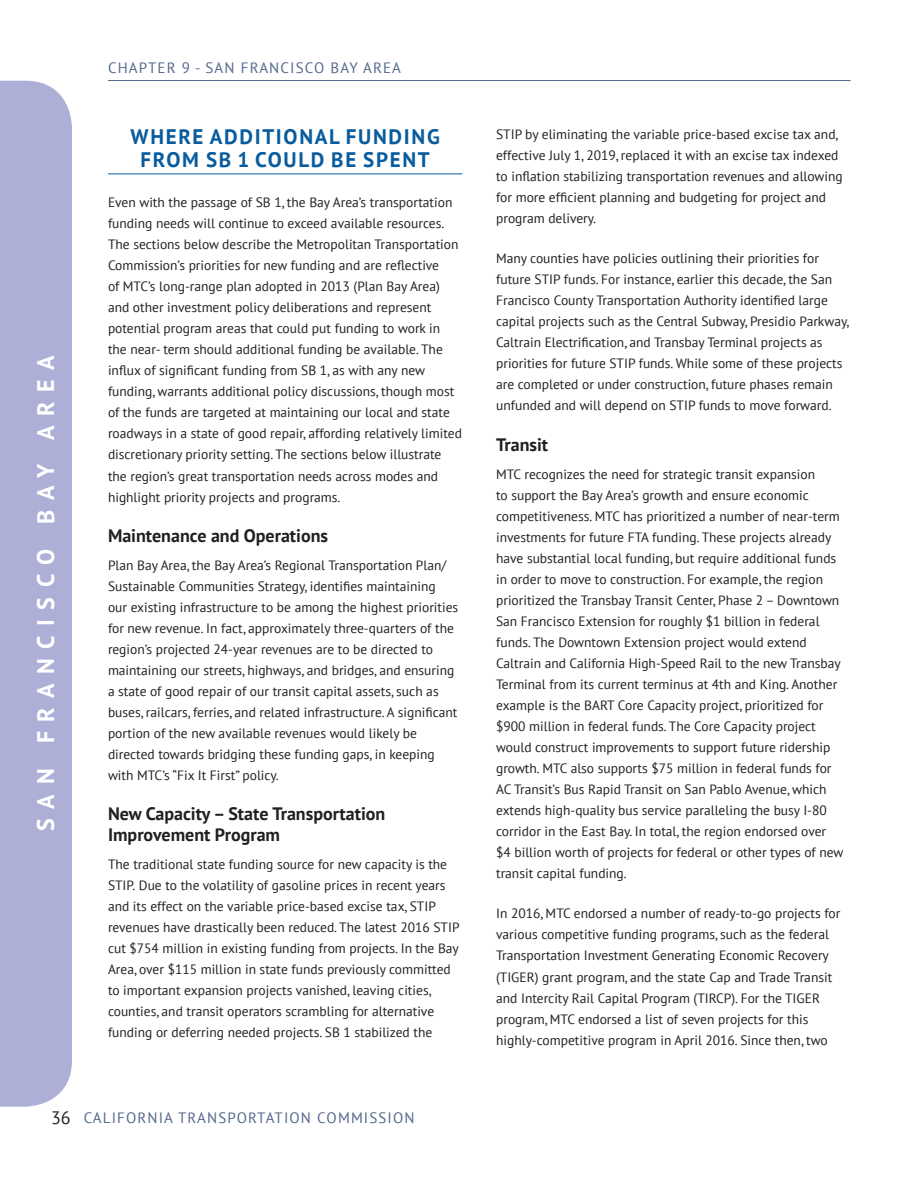
<style>
.page{position:relative;width:918px;height:1188px;background:#fff}
.page>*{position:absolute;margin:0;border:0;box-sizing:border-box;transform-origin:0 0}
.t1{font:700 24px "PT Sans";letter-spacing:.4em;color:#fff}
.t2{font:700 21px/22.5px "PT Sans";letter-spacing:.08em;color:#085c9e;text-align:center}
.t3{font:700 18px/21px "PT Sans";color:#231f20}
.t4{font:15px "PT Sans";letter-spacing:.075em;color:#54688c}
.t5{font:13.5px/21px "PT Sans";color:#231f20}
.s1{font-size:18px;color:#231f20}
</style>
<div class="page">
<div style="left:0;top:81px;width:72px;height:1026px;background:#adafd7"></div>
<hr style="left:108px;top:80px;width:742px;height:1px;background:#54688c">
<hr style="left:108px;top:174px;width:354px;height:1px;background:#085c9e">
<h1 class="t1" style="left:30px;top:831px;width:477px;rotate:-90deg">SAN FRANCISCO BAY AREA</h1>
<p class="t4" style="left:108px;top:59px;width:295px">CHAPTER 9 - SAN FRANCISCO BAY AREA</p>
<p class="t2" style="left:131px;top:125px;width:311px">WHERE ADDITIONAL FUNDING<br>FROM SB 1 COULD BE SPENT</p>
<p class="t5" style="left:108px;top:192px;width:352px">Even with the passage of SB 1, the Bay Area’s transportation funding needs will continue to exceed available resources.<br>The sections below describe the Metropolitan Transportation</p>
<p class="t5" style="left:108px;top:255px;width:333px">Commission’s priorities for new funding and are reflective</p>
<p class="t5" style="left:108px;top:276px;width:336px">of MTC’s long-range plan adopted in 2013 (Plan Bay Area) and other investment policy deliberations and represent potential program areas that could put funding to work in the near- term should additional funding be available. The</p>
<p class="t5" style="left:108px;top:360px;width:319px">influx of significant funding from SB 1, as with any new</p>
<p class="t5" style="left:108px;top:381px;width:355px">funding, warrants additional policy discussions, though most of the funds are targeted at maintaining our local and state roadways in a state of good repair, affording relatively limited discretionary priority setting. The sections below illustrate the region’s great transportation needs across modes and</p>
<p class="t5" style="left:108px;top:486px;width:234px">highlight priority projects and programs.</p>
<p class="t3" style="left:108px;top:525px;width:222px">Maintenance and Operations</p>
<p class="t5" style="left:108px;top:554px;width:340px">Plan Bay Area, the Bay Area’s Regional Transportation Plan/</p>
<p class="t5" style="left:108px;top:575px;width:329px">Sustainable Communities Strategy, identifies maintaining</p>
<p class="t5" style="left:108px;top:596px;width:352px">our existing infrastructure to be among the highest priorities for new revenue. In fact, approximately three-quarters of the</p>
<p class="t5" style="left:108px;top:638px;width:327px">region’s projected 24-year revenues are to be directed to</p>
<p class="t5" style="left:108px;top:659px;width:348px">maintaining our streets, highways, and bridges, and ensuring a state of good repair of our transit capital assets, such as</p>
<p class="t5" style="left:108px;top:701px;width:351px">buses, railcars, ferries, and related infrastructure. A significant</p>
<p class="t5" style="left:108px;top:722px;width:328px">portion of the new available revenues would likely be directed towards bridging these funding gaps, in keeping with MTC’s “Fix It First” policy.</p>
<p class="t3" style="left:108px;top:803px;width:279px">New Capacity – State Transportation<br>Improvement Program</p>
<p class="t5" style="left:108px;top:854px;width:353px">The traditional state funding source for new capacity is the STIP. Due to the volatility of gasoline prices in recent years and its effect on the variable price-based excise tax, STIP revenues have drastically been reduced. The latest 2016 STIP</p>
<p class="t5" style="left:108px;top:938px;width:352px">cut $754 million in existing funding from projects. In the Bay</p>
<p class="t5" style="left:108px;top:959px;width:344px">Area, over $115 million in state funds previously committed</p>
<p class="t5" style="left:108px;top:980px;width:325px">to important expansion projects vanished, leaving cities,</p>
<p class="t5" style="left:108px;top:1001px;width:328px">counties, and transit operators scrambling for alternative</p>
<p class="t5" style="left:108px;top:1022px;width:326px">funding or deferring needed projects. SB 1 stabilized the</p>
<p class="t4" style="left:51px;top:1108px;width:365px"><span class="s1">36</span> CALIFORNIA TRANSPORTATION COMMISSION</p>
<p class="t5" style="left:496px;top:123px;width:344px">STIP by eliminating the variable price-based excise tax and, effective July 1, 2019, replaced it with an excise tax indexed</p>
<p class="t5" style="left:496px;top:165px;width:348px">to inflation stabilizing transportation revenues and allowing for more efficient planning and budgeting for project and</p>
<p class="t5" style="left:496px;top:207px;width:101px">program delivery.</p>
<p class="t5" style="left:496px;top:248px;width:337px">Many counties have policies outlining their priorities for future STIP funds. For instance, earlier this decade, the San</p>
<p class="t5" style="left:496px;top:290px;width:354px">Francisco County Transportation Authority identified large capital projects such as the Central Subway, Presidio Parkway, Caltrain Electrification, and Transbay Terminal projects as priorities for future STIP funds. While some of these projects</p>
<p class="t5" style="left:496px;top:374px;width:338px">are completed or under construction, future phases remain unfunded and will depend on STIP funds to move forward.</p>
<p class="t3" style="left:496px;top:434px;width:54px">Transit</p>
<p class="t5" style="left:496px;top:463px;width:345px">MTC recognizes the need for strategic transit expansion<br>to support the Bay Area’s growth and ensure economic competitiveness. MTC has prioritized a number of near-term</p>
<p class="t5" style="left:496px;top:526px;width:337px">investments for future FTA funding. These projects already</p>
<p class="t5" style="left:496px;top:547px;width:345px">have substantial local funding, but require additional funds in order to move to construction. For example, the region prioritized the Transbay Transit Center, Phase 2 – Downtown San Francisco Extension for roughly $1 billion in federal</p>
<p class="t5" style="left:496px;top:631px;width:312px">funds. The Downtown Extension project would extend</p>
<p class="t5" style="left:496px;top:652px;width:346px">Caltrain and California High-Speed Rail to the new Transbay<br>Terminal from its current terminus at 4th and King. Another</p>
<p class="t5" style="left:496px;top:694px;width:329px">example is the BART Core Capacity project, prioritized for $900 million in federal funds. The Core Capacity project</p>
<p class="t5" style="left:496px;top:736px;width:337px">would construct improvements to support future ridership growth. MTC also supports $75 million in federal funds for AC Transit’s Bus Rapid Transit on San Pablo Avenue, which extends high-quality bus service paralleling the busy I-80 corridor in the East Bay. In total, the region endorsed over</p>
<p class="t5" style="left:496px;top:841px;width:349px">$4 billion worth of projects for federal or other types of new</p>
<p class="t5" style="left:496px;top:862px;width:132px">transit capital funding.</p>
<p class="t5" style="left:496px;top:903px;width:346px">In 2016, MTC endorsed a number of ready-to-go projects for</p>
<p class="t5" style="left:496px;top:924px;width:338px">various competitive funding programs, such as the federal Transportation Investment Generating Economic Recovery (TIGER) grant program, and the state Cap and Trade Transit and Intercity Rail Capital Program (TIRCP). For the TIGER</p>
<p class="t5" style="left:496px;top:1008px;width:314px">program, MTC endorsed a list of seven projects for this</p>
<p class="t5" style="left:496px;top:1029px;width:333px">highly-competitive program in April 2016. Since then, two</p>
</div>
